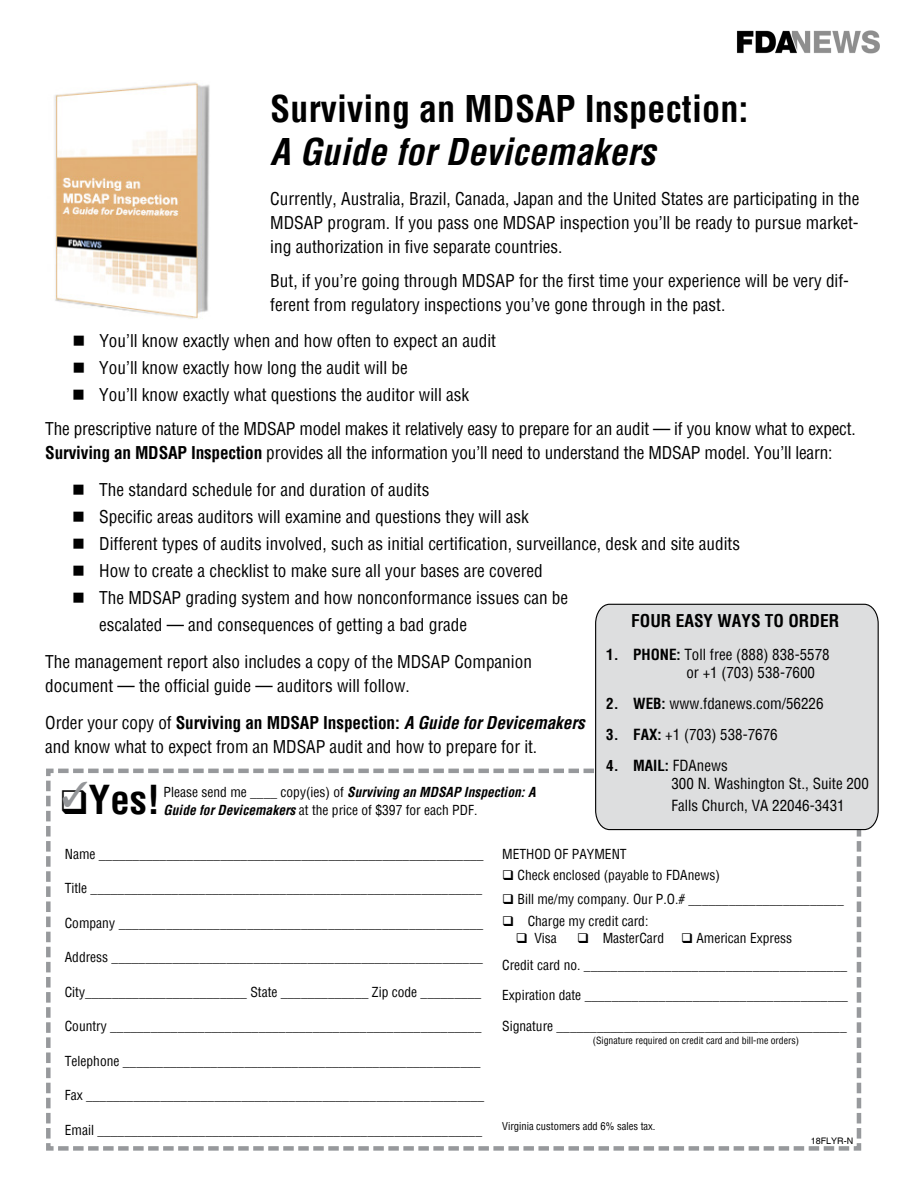
<style>
.page{position:relative;width:918px;height:1188px;background:#fff}
.page>*{position:absolute;margin:0;border:0;box-sizing:border-box;transform-origin:0 0}
.t1{font:700 condensed 39px "Helvetica";color:#000}
.t2{font:700 condensed 36px "Helvetica";letter-spacing:.005em;color:#000}
.t3{font:italic 700 condensed 36px "Helvetica";letter-spacing:.005em;color:#000}
.t4{font:condensed 17.25px/27px "Helvetica";color:#000}
.t5{font:700 condensed 17.25px "Helvetica";color:#000}
.t6{font:condensed 15px/18px "Helvetica";color:#000}
.t7{font:condensed 13.5px/27px "Helvetica";color:#000}
.t8{font:condensed 10.5px "Helvetica";color:#000}
.t9{font:condensed 9.75px "Helvetica";color:#000}
.t10{font:9px "Helvetica";color:#000}
.s1{font-weight:700}
.s2{font-weight:700;font-style:italic}
</style>
<div class="page">
<svg style="left:46px;top:768px;width:816px;height:383px"></svg>
<img style="left:737px;top:30px;width:143px;height:24px">
<div style="left:595px;top:603px;width:284px;height:228px;background:#dddedf"></div>
<img style="left:54px;top:82px;width:156px;height:237px">
<svg style="left:63px;top:781px;width:24px;height:26px"></svg>
<h2 class="t2" style="left:270px;top:85px;width:480px">Surviving an MDSAP Inspection:</h2>
<h2 class="t3" style="left:270px;top:128px;width:387px">A Guide for Devicemakers</h2>
<p class="t4" style="left:270px;top:186px;width:591px;line-height:24px;text-align:justify">Currently, Australia, Brazil, Canada, Japan and the United States are participating in the MDSAP program. If you pass one MDSAP inspection you’ll be ready to pursue market&shy;ing authorization in five separate countries.</p>
<p class="t4" style="left:270px;top:268px;width:580px;line-height:24px">But, if you’re going through MDSAP for the first time your experience will be very dif&shy;ferent from regulatory inspections you’ve gone through in the past.</p>
<p class="t4" style="left:99px;top:327px;width:398px">You’ll know exactly when and how often to expect an audit<br>You’ll know exactly how long the audit will be<br>You’ll know exactly what questions the auditor will ask</p>
<p class="t4" style="left:45px;top:417px;width:812px;line-height:24px">The prescriptive nature of the MDSAP model makes it relatively easy to prepare for an audit — if you know what to expect.<br><span class="s1">Surviving an MDSAP Inspection</span> provides all the information you’ll need to understand the MDSAP model. You’ll learn:</p>
<p class="t4" style="left:99px;top:476px;width:642px">The standard schedule for and duration of audits<br>Specific areas auditors will examine and questions they will ask<br>Different types of audits involved, such as initial certification, surveillance, desk and site audits How to create a checklist to make sure all your bases are covered<br>The MDSAP grading system and how nonconformance issues can be<br>escalated — and consequences of getting a bad grade</p>
<p class="t4" style="left:45px;top:649px;width:488px;line-height:24px">The management report also includes a copy of the MDSAP Companion document — the official guide — auditors will follow.</p>
<p class="t4" style="left:45px;top:710px;width:541px;line-height:24px">Order your copy of <span class="s1">Surviving an MDSAP Inspection:</span> <span class="s2">A Guide for Devicemakers </span>and know what to expect from an MDSAP audit and how to prepare for it.</p>
<p class="t5" style="left:631px;top:610px;width:209px">FOUR EASY WAYS TO ORDER</p>
<p class="t6" style="left:686px;top:646px;width:145px;text-indent:-80px"><span class="s1">1. PHONE:</span> Toll free (888) 838-5578 or +1 (703) 538-7600</p>
<p class="t6" style="left:606px;top:695px;width:219px"><span class="s1">2. WEB:</span> www.fdanews.com/56226</p>
<p class="t6" style="left:606px;top:726px;width:173px"><span class="s1">3. FAX:</span> +1 (703) 538-7676</p>
<p class="t6" style="left:671px;top:757px;width:199px;text-indent:-65px"><span class="s1">4. MAIL:</span> FDAnews<br>300 N. Washington St., Suite 200</p>
<p class="t6" style="left:671px;top:796px;width:175px">Falls Church, VA 22046-3431</p>
<h1 class="t1" style="left:59px;top:774px;width:102px">❑Yes!</h1>
<p class="t7" style="left:164px;top:783px;width:373px;line-height:18px">Please send me ____ copy(ies) of <span class="s2">Surviving an MDSAP Inspection: A<br>Guide for Devicemakers</span> at the price of $397 for each PDF.</p>
<p class="t7" style="left:65px;top:840px;width:420px">Name _________________________________________________________</p>
<p class="t7" style="left:65px;top:874px;width:419px">Title __________________________________________________________</p>
<p class="t7" style="left:65px;top:909px;width:420px">Company ______________________________________________________</p>
<p class="t7" style="left:65px;top:944px;width:420px">Address _______________________________________________________</p>
<p class="t7" style="left:65px;top:978px;width:418px">City________________________ State _____________ Zip code _________</p>
<p class="t7" style="left:65px;top:1013px;width:418px">Country _______________________________________________________</p>
<p class="t7" style="left:65px;top:1047px;width:417px">Telephone _____________________________________________________</p>
<p class="t7" style="left:65px;top:1082px;width:421px">Fax ___________________________________________________________</p>
<p class="t7" style="left:65px;top:1116px;width:419px">Email _________________________________________________________</p>
<p class="t7" style="left:502px;top:840px;width:126px">METHOD OF PAYMENT</p>
<p class="t7" style="left:502px;top:861px;width:219px">❑ Check enclosed (payable to FDAnews)</p>
<p class="t7" style="left:502px;top:885px;width:343px">❑ Bill me/my company. Our P.O.# _______________________</p>
<p class="t7" style="left:502px;top:908px;width:148px">❑ Charge my credit card:</p>
<p class="t7" style="left:516px;top:924px;width:43px">❑ Visa</p>
<p class="t7" style="left:502px;top:924px;width:346px;text-indent:75px">❑ MasterCard ❑ American Express<br>Credit card no. _______________________________________</p>
<p class="t7" style="left:502px;top:981px;width:347px">Expiration date _______________________________________</p>
<p class="t7" style="left:502px;top:1013px;width:346px">Signature ___________________________________________</p>
<p class="t9" style="left:593px;top:1034px;width:208px">(Signature required on credit card and bill-me orders)</p>
<p class="t8" style="left:502px;top:1119px;width:155px">Virginia customers add 6% sales tax.</p>
<p class="t10" style="left:811px;top:1135px;width:44px">18FLYR-N</p>
</div>
